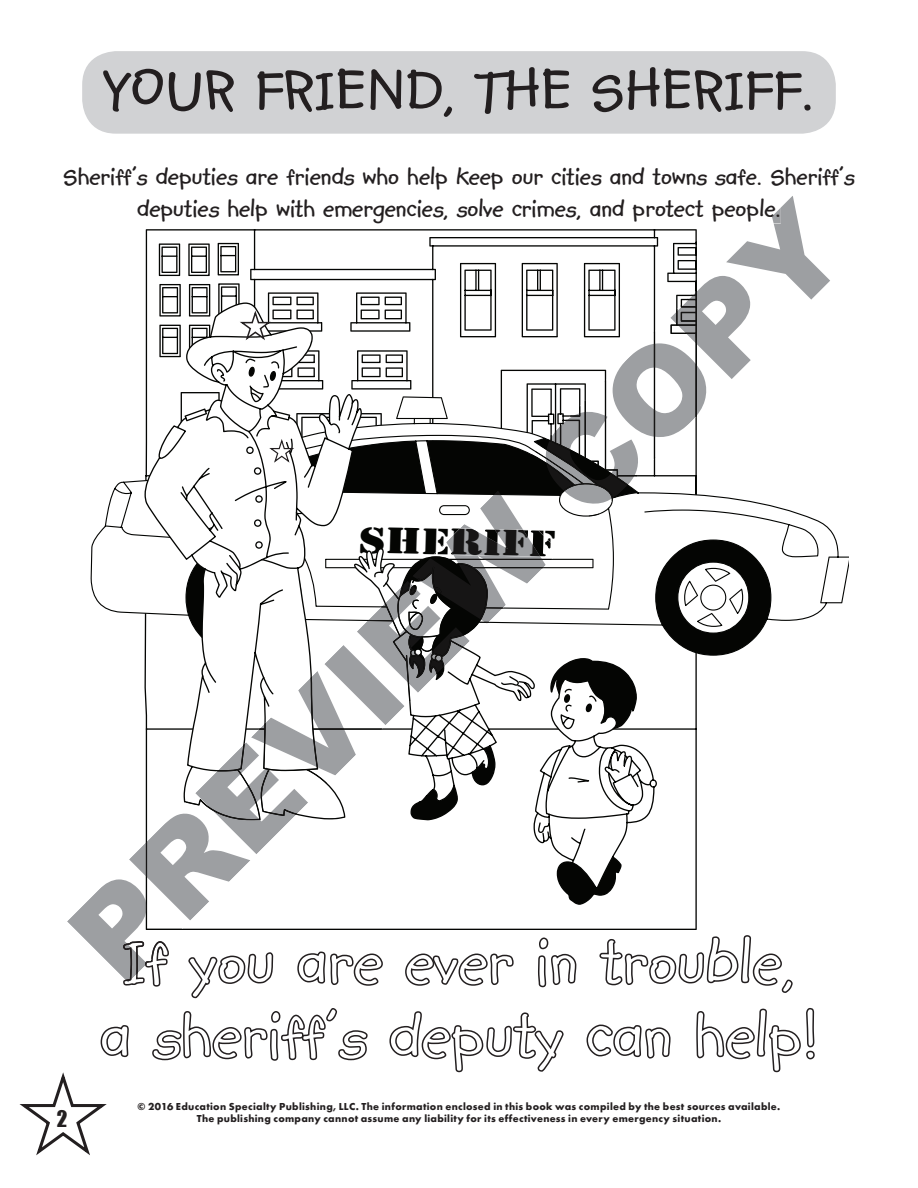
<style>
.page{position:relative;width:918px;height:1188px;background:#fff}
.page>*{position:absolute;margin:0;border:0;box-sizing:border-box;transform-origin:0 0}
.t1{font:900 120.9px "Arial";color:#9d9fa2}
.t2{font:700 63px "Kidprint";color:#231f20}
.t3{font:38.4px "Stencil D";color:#040503;scale:1.24 1}
.t4{font:700 27px "Kidprint";color:#231f20}
.t5{font:21px "Impact";color:#231f20}
.t6{font:700 10.5px/12.6px "Futura T";letter-spacing:.025em;color:#231f20;text-align:center}
</style>
<div class="page">
<div style="left:82px;top:51px;width:754px;height:83px;background:#d1d2d4;border-radius:34px"></div>
<svg style="left:145px;top:229px;width:552px;height:701px"></svg>
<svg style="left:91px;top:396px;width:758px;height:260px"></svg>
<svg style="left:145px;top:302px;width:217px;height:518px"></svg>
<svg style="left:188px;top:952px;width:86px;height:47px"></svg>
<svg style="left:297px;top:951px;width:86px;height:35px"></svg>
<svg style="left:405px;top:953px;width:109px;height:33px"></svg>
<svg style="left:538px;top:937px;width:39px;height:51px"></svg>
<svg style="left:599px;top:935px;width:194px;height:58px"></svg>
<svg style="left:100px;top:1025px;width:29px;height:33px"></svg>
<svg style="left:152px;top:1008px;width:216px;height:53px"></svg>
<svg style="left:389px;top:1011px;width:175px;height:62px"></svg>
<svg style="left:586px;top:1024px;width:85px;height:35px"></svg>
<svg style="left:696px;top:1008px;width:119px;height:65px"></svg>
<svg style="left:237px;top:311px;width:36px;height:31px"></svg>
<svg style="left:267px;top:439px;width:29px;height:25px"></svg>
<svg style="left:19px;top:1073px;width:88px;height:83px"></svg>
<svg style="left:147px;top:621px;width:341px;height:308px"></svg>
<svg style="left:146px;top:728px;width:236px;height:202px"></svg>
<svg style="left:186px;top:676px;width:141px;height:144px"></svg>
<svg style="left:123px;top:941px;width:46px;height:46px"></svg>
<svg style="left:367px;top:289px;width:330px;height:616px"></svg>
<svg style="left:772px;top:207px;width:9px;height:16px"></svg>
<h2 class="t2" style="left:104px;top:56px;width:711px">YOUR FRIEND, THE SHERIFF.</h2>
<h3 class="t4" style="left:63px;top:162px;width:793px">Sheriff's deputies are friends who help keep our cities and towns safe. Sheriff's</h3>
<h1 class="t1" style="left:29px;top:896px;width:1037px;rotate:-45deg">PREVIEW COPY</h1>
<h3 class="t4" style="left:137px;top:194px;width:645px">deputies help with emergencies, solve crimes, and protect people.</h3>
<h3 class="t3" style="left:359px;top:518px;width:160px;rotate:1deg">Sheriff</h3>
<h3 class="t5" style="left:57px;top:1102px;width:12px">2</h3>
<p class="t6" style="left:138px;top:1100px;width:644px">© 2016 Education Specialty Publishing, LLC. The information enclosed in this book was compiled by the best sources available.<br>The publishing company cannot assume any liability for its effectiveness in every emergency situation.</p>
</div>
